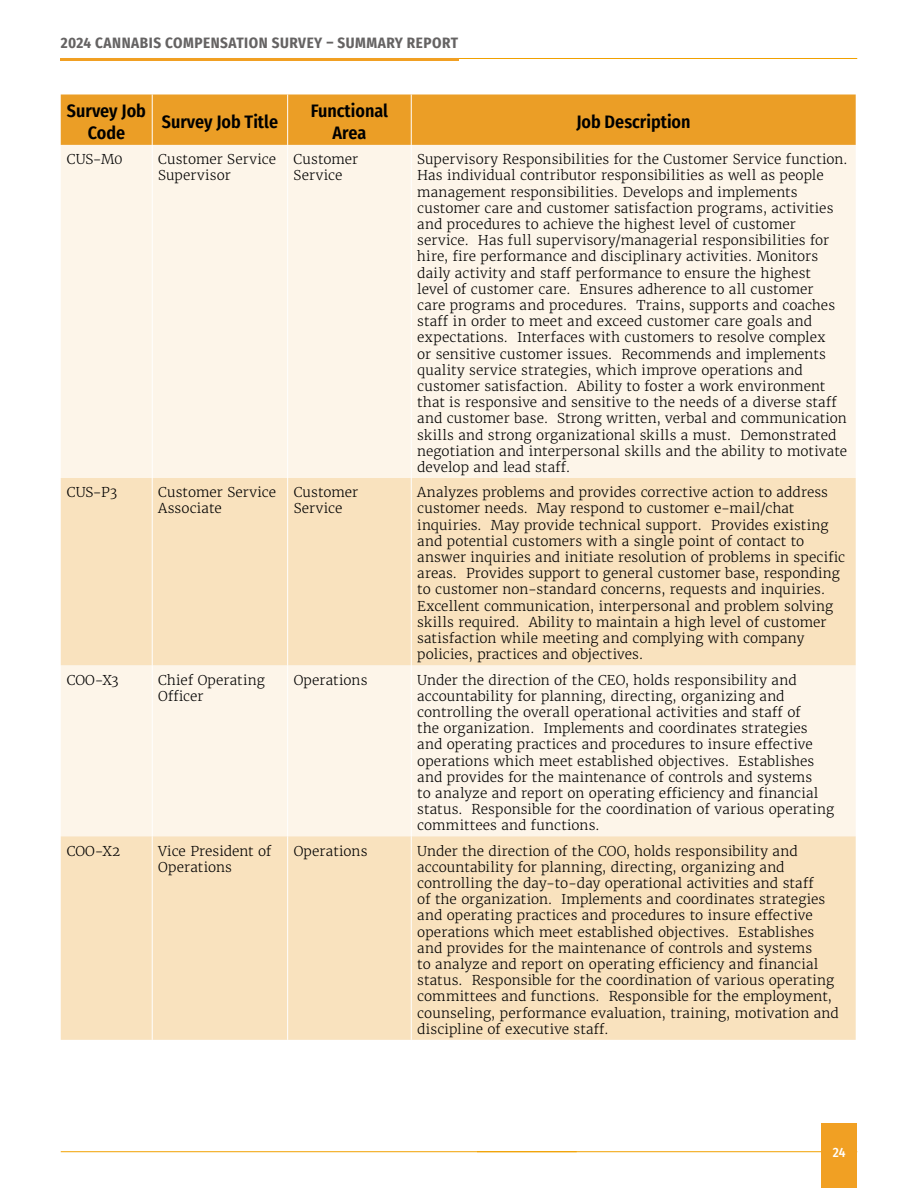
<style>
.page{position:relative;width:918px;height:1188px;background:#fff}
.page>*{position:absolute;margin:0;border:0;box-sizing:border-box;transform-origin:0 0}
.t1{font:600 18px/21.6px "Fira Sans Condensed";color:#000;text-align:center}
.t2{font:700 15px "Fira Sans Condensed";letter-spacing:.035em;color:#656363}
.t3{font:300 13.5px/16.2px "Merriweather";letter-spacing:.005em;color:#000}
.t4{font:500 13.5px "Fira Sans Condensed";color:#fff}
</style>
<div class="page">
<hr style="left:477px;top:1151px;width:380px;height:1px;background:#f1a100">
<hr style="left:61px;top:58px;width:796px;height:1px;background:#f1a100">
<hr style="left:61px;top:1151px;width:516px;height:1px;background:#f1a100">
<hr style="left:61px;top:59px;width:398px;height:2px;background:#f1a023">
<div style="left:821px;top:1123px;width:36px;height:65px;background:#f1a023"></div>
<div style="left:61px;top:94px;width:795px;height:51px;background:#eb9e26"></div>
<div style="left:61px;top:145px;width:795px;height:333px;background:#fdf5e9"></div>
<svg style="left:61px;top:478px;width:795px;height:562px;background:#fae7cb"></svg>
<hr style="left:152px;top:145px;width:1px;height:333px;background:#fff">
<hr style="left:287px;top:145px;width:1px;height:333px;background:#fff">
<hr style="left:411px;top:145px;width:1px;height:333px;background:#fff">
<hr style="left:152px;top:478px;width:1px;height:187px;background:#fff">
<hr style="left:287px;top:478px;width:1px;height:187px;background:#fff">
<hr style="left:411px;top:478px;width:1px;height:187px;background:#fff">
<hr style="left:152px;top:665px;width:1px;height:171px;background:#fff">
<hr style="left:287px;top:665px;width:1px;height:171px;background:#fff">
<hr style="left:411px;top:665px;width:1px;height:171px;background:#fff">
<hr style="left:152px;top:836px;width:1px;height:204px;background:#fff">
<hr style="left:287px;top:836px;width:1px;height:204px;background:#fff">
<hr style="left:411px;top:836px;width:1px;height:204px;background:#fff">
<hr style="left:152px;top:94px;width:1px;height:51px;background:#fff">
<hr style="left:287px;top:94px;width:1px;height:51px;background:#fff">
<hr style="left:411px;top:94px;width:1px;height:51px;background:#fff">
<p class="t2" style="left:61px;top:31px;width:399px">2024 CANNABIS COMPENSATION SURVEY – SUMMARY REPORT</p>
<h1 class="t1" style="left:67px;top:99px;width:81px">Survey Job<br>Code</h1>
<h1 class="t1" style="left:162px;top:110px;width:118px">Survey Job Title</h1>
<h1 class="t1" style="left:311px;top:99px;width:79px">Functional<br>Area</h1>
<h1 class="t1" style="left:576px;top:110px;width:116px">Job Description</h1>
<p class="t3" style="left:67px;top:151px;width:58px">CUS-M0</p>
<p class="t3" style="left:158px;top:151px;width:119px">Customer Service<br>Supervisor</p>
<p class="t3" style="left:294px;top:151px;width:66px">Customer<br>Service</p>
<p class="t3" style="left:417px;top:151px;width:432px">Supervisory Responsibilities for the Customer Service function.<br>Has individual contributor responsibilities as well as people management responsibilities. Develops and implements customer care and customer satisfaction programs, activities and procedures to achieve the highest level of customer service. Has full supervisory/managerial responsibilities for hire, fire performance and disciplinary activities. Monitors daily activity and staff performance to ensure the highest<br>level of customer care. Ensures adherence to all customer<br>care programs and procedures. Trains, supports and coaches staff in order to meet and exceed customer care goals and expectations. Interfaces with customers to resolve complex<br>or sensitive customer issues. Recommends and implements quality service strategies, which improve operations and customer satisfaction. Ability to foster a work environment that is responsive and sensitive to the needs of a diverse staff and customer base. Strong written, verbal and communication skills and strong organizational skills a must. Demonstrated negotiation and interpersonal skills and the ability to motivate develop and lead staff.</p>
<p class="t3" style="left:67px;top:484px;width:52px">CUS-P3</p>
<p class="t3" style="left:158px;top:484px;width:119px">Customer Service<br>Associate</p>
<p class="t3" style="left:294px;top:484px;width:66px">Customer<br>Service</p>
<p class="t3" style="left:417px;top:484px;width:429px">Analyzes problems and provides corrective action to address customer needs. May respond to customer e-mail/chat inquiries. May provide technical support. Provides existing and potential customers with a single point of contact to answer inquiries and initiate resolution of problems in specific areas. Provides support to general customer base, responding to customer non-standard concerns, requests and inquiries.<br>Excellent communication, interpersonal and problem solving skills required. Ability to maintain a high level of customer satisfaction while meeting and complying with company policies, practices and objectives.</p>
<p class="t3" style="left:67px;top:672px;width:53px">COO-X3</p>
<p class="t3" style="left:158px;top:672px;width:108px">Chief Operating<br>Officer</p>
<p class="t3" style="left:294px;top:672px;width:75px">Operations</p>
<p class="t3" style="left:417px;top:672px;width:419px">Under the direction of the CEO, holds responsibility and accountability for planning, directing, organizing and controlling the overall operational activities and staff of<br>the organization. Implements and coordinates strategies and operating practices and procedures to insure effective operations which meet established objectives. Establishes and provides for the maintenance of controls and systems<br>to analyze and report on operating efficiency and financial status. Responsible for the coordination of various operating committees and functions.</p>
<p class="t3" style="left:67px;top:843px;width:55px">COO-X2</p>
<p class="t3" style="left:158px;top:843px;width:115px">Vice President of<br>Operations</p>
<p class="t3" style="left:294px;top:843px;width:75px">Operations</p>
<p class="t3" style="left:417px;top:843px;width:423px">Under the direction of the COO, holds responsibility and accountability for planning, directing, organizing and controlling the day-to-day operational activities and staff<br>of the organization. Implements and coordinates strategies and operating practices and procedures to insure effective operations which meet established objectives. Establishes and provides for the maintenance of controls and systems<br>to analyze and report on operating efficiency and financial status. Responsible for the coordination of various operating committees and functions. Responsible for the employment, counseling, performance evaluation, training, motivation and discipline of executive staff.</p>
<p class="t4" style="left:833px;top:1141px;width:14px">24</p>
</div>
